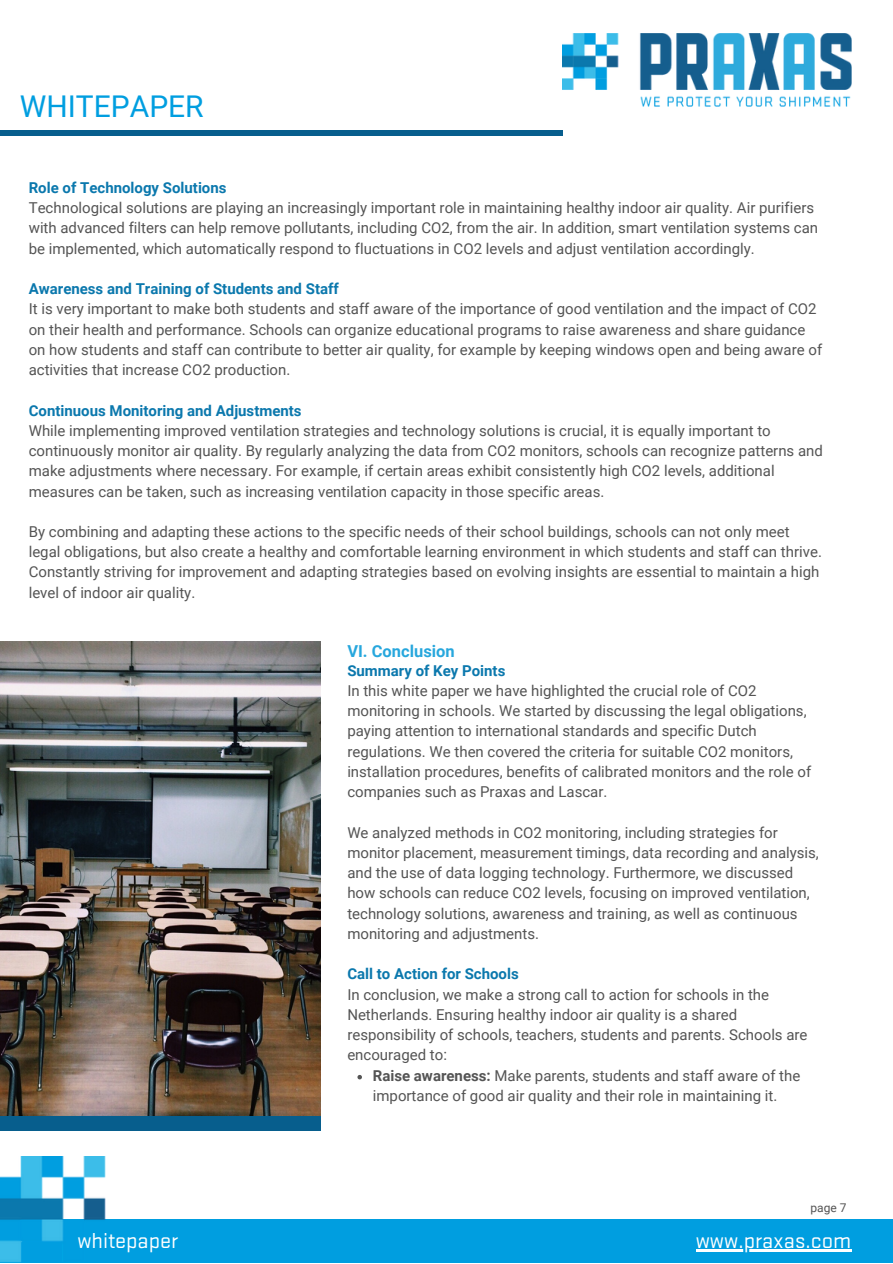
<style>
.page{position:relative;width:893px;height:1264px;background:#fff}
.page>*{position:absolute;margin:0;border:0;box-sizing:border-box;transform-origin:0 0}
.t1{font:30px "Roboto";color:#009ee0}
.t2{font:22.5px "Stratum 2";color:#fff}
.t3{font:700 16.5px "Roboto";color:#27a7dd}
.t4{font:15px/20.2px "Roboto";color:#545454}
.t5{font:700 15px "Roboto";color:#0b78ad}
.t6{font:12px "Roboto";color:#545454}
.s1{font-weight:700}
</style>
<div class="page">
<img style="left:562px;top:33px;width:289px;height:74px">
<div style="left:0;top:1219px;width:892px;height:43px;background:#009ee0"></div>
<img style="left:0;top:1156px;width:106px;height:106px">
<div style="left:0;top:130px;width:562px;height:6px;background:#075e8d"></div>
<hr style="left:695px;top:1249px;width:156px;height:2px;background:#fff">
<img style="left:0;top:641px;width:321px;height:482px">
<div style="left:0;top:1116px;width:320px;height:14px;background:#075e8d"></div>
<svg style="left:357px;top:1075px;width:5px;height:4px"></svg>
<p class="t1" style="left:20px;top:90px;width:185px">WHITEPAPER</p>
<p class="t5" style="left:29px;top:179px;width:199px">Role of Technology Solutions</p>
<p class="t4" style="left:29px;top:198px;width:790px">Technological solutions are playing an increasingly important role in maintaining healthy indoor air quality. Air purifiers with advanced filters can help remove pollutants, including CO2, from the air. In addition, smart ventilation systems can be implemented, which automatically respond to fluctuations in CO2 levels and adjust ventilation accordingly.</p>
<p class="t5" style="left:29px;top:280px;width:311px">Awareness and Training of Students and Staff</p>
<p class="t4" style="left:29px;top:299px;width:794px">It is very important to make both students and staff aware of the importance of good ventilation and the impact of CO2 on their health and performance. Schools can organize educational programs to raise awareness and share guidance on how students and staff can contribute to better air quality, for example by keeping windows open and being aware of activities that increase CO2 production.</p>
<p class="t5" style="left:29px;top:401px;width:274px">Continuous Monitoring and Adjustments</p>
<p class="t4" style="left:29px;top:420px;width:795px">While implementing improved ventilation strategies and technology solutions is crucial, it is equally important to continuously monitor air quality. By regularly analyzing the data from CO2 monitors, schools can recognize patterns and make adjustments where necessary. For example, if certain areas exhibit consistently high CO2 levels, additional measures can be taken, such as increasing ventilation capacity in those specific areas.</p>
<p class="t4" style="left:29px;top:521px;width:794px">By combining and adapting these actions to the specific needs of their school buildings, schools can not only meet legal obligations, but also create a healthy and comfortable learning environment in which students and staff can thrive.<br>Constantly striving for improvement and adapting strategies based on evolving insights are essential to maintain a high level of indoor air quality.</p>
<p class="t3" style="left:347px;top:641px;width:109px">VI. Conclusion</p>
<p class="t5" style="left:347px;top:661px;width:159px">Summary of Key Points</p>
<p class="t4" style="left:347px;top:680px;width:465px">In this white paper we have highlighted the crucial role of CO2 monitoring in schools. We started by discussing the legal obligations, paying attention to international standards and specific Dutch regulations. We then covered the criteria for suitable CO2 monitors, installation procedures, benefits of calibrated monitors and the role of companies such as Praxas and Lascar.</p>
<p class="t4" style="left:347px;top:822px;width:473px">We analyzed methods in CO2 monitoring, including strategies for monitor placement, measurement timings, data recording and analysis, and the use of data logging technology. Furthermore, we discussed how schools can reduce CO2 levels, focusing on improved ventilation, technology solutions, awareness and training, as well as continuous monitoring and adjustments.</p>
<p class="t5" style="left:347px;top:965px;width:173px">Call to Action for Schools</p>
<p class="t4" style="left:347px;top:984px;width:461px">In conclusion, we make a strong call to action for schools in the Netherlands. Ensuring healthy indoor air quality is a shared responsibility of schools, teachers, students and parents. Schools are encouraged to:</p>
<p class="t4" style="left:373px;top:1065px;width:429px"><span class="s1">Raise awareness:</span> Make parents, students and staff aware of the importance of good air quality and their role in maintaining it.</p>
<p class="t6" style="left:810px;top:1200px;width:37px">page 7</p>
<p class="t2" style="left:77px;top:1227px;width:102px">whitepaper</p>
<p class="t2" style="left:695px;top:1227px;width:157px">www.praxas.com</p>
</div>
